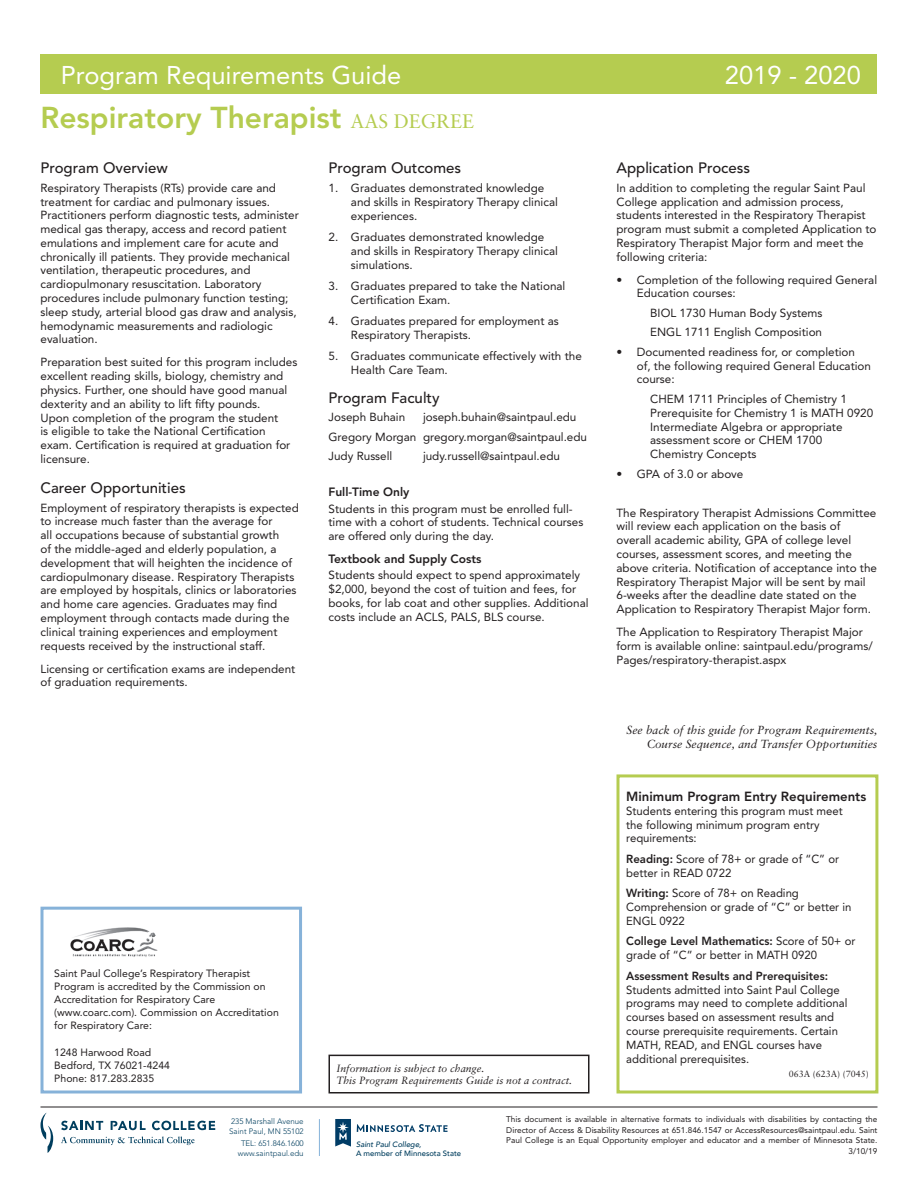
<style>
.page{position:relative;width:918px;height:1188px;background:#fff}
.page>*{position:absolute;margin:0;border:0;box-sizing:border-box;transform-origin:0 0}
.t1{font:800 30px "Avenir LT Std";color:#b5cc50}
.t2{font:25.5px "Avenir LT Std";color:#fff}
.t3{font:500 15px "Avenir LT Std";color:#231f20}
.t4{font:800 13.2px "Avenir LT Std";color:#231f20}
.t5{font:800 12px "Avenir LT Std";color:#231f20}
.t6{font:11.7px/13.8px "Avenir LT Std";color:#231f20}
.t7{font:italic 11.7px/13.8px "Sabon";color:#231f20;text-align:right}
.t8{font:800 11.7px "Avenir LT Std";color:#231f20}
.t9{font:10.5px/13.2px "Avenir LT Std";color:#231f20}
.t10{font:italic 10.5px/12.6px "Sabon";color:#231f20}
.t11{font:9px "Sabon LT Std";color:#231f20}
.t12{font:8.25px/10.5px "Avenir LT Std";color:#231f20;text-align:right}
.t13{font:300 7.95px/9.4px "Avenir LT Std";color:#003e5e}
.t14{font:500 7.65px "Avenir";color:#003e5e}
.t15{font:italic 500 7.65px "Avenir";color:#003e5e}
.s1{font-family:"Sabon LT Std";font-weight:400;font-size:19.5px}
.s2{font-weight:800}
</style>
<div class="page">
<hr style="left:40px;top:1107px;width:838px;height:1px;background:#231f20">
<hr style="left:319px;top:1119px;width:1px;height:37px;background:#86b2d9">
<svg style="left:40px;top:1113px;width:13px;height:40px"></svg>
<svg style="left:61px;top:1136px;width:134px;height:9px"></svg>
<svg style="left:61px;top:1121px;width:42px;height:9px"></svg>
<svg style="left:152px;top:1121px;width:63px;height:9px"></svg>
<svg style="left:111px;top:1121px;width:35px;height:9px"></svg>
<svg style="left:357px;top:1124px;width:91px;height:8px"></svg>
<svg style="left:335px;top:1119px;width:16px;height:28px"></svg>
<div style="left:40px;top:54px;width:838px;height:39px;background:#b5cc50"></div>
<div style="left:616px;top:774px;width:262px;height:320px;border:3px solid #b5cc50"></div>
<div style="left:328px;top:1055px;width:262px;height:39px;border:2px solid #231f20"></div>
<img style="left:71px;top:927px;width:87px;height:30px">
<div style="left:40px;top:907px;width:262px;height:187px;border:3px solid #86b2d9"></div>
<h2 class="t2" style="left:61px;top:60px;width:342px">Program Requirements Guide</h2>
<h2 class="t2" style="left:725px;top:60px;width:138px">2019 - 2020</h2>
<h1 class="t1" style="left:40px;top:100px;width:435px">Respiratory Therapist <span class="s1">AAS DEGREE</span></h1>
<p class="t3" style="left:40px;top:159px;width:129px">Program Overview</p>
<p class="t6" style="left:40px;top:181px;width:260px">Respiratory Therapists (RTs) provide care and treatment for cardiac and pulmonary issues.<br>Practitioners perform diagnostic tests, administer medical gas therapy, access and record patient emulations and implement care for acute and chronically ill patients. They provide mechanical ventilation, therapeutic procedures, and cardiopulmonary resuscitation. Laboratory procedures include pulmonary function testing; sleep study, arterial blood gas draw and analysis, hemodynamic measurements and radiologic evaluation.</p>
<p class="t6" style="left:40px;top:356px;width:258px">Preparation best suited for this program includes excellent reading skills, biology, chemistry and physics. Further, one should have good manual dexterity and an ability to lift fifty pounds.<br>Upon completion of the program the student<br>is eligible to take the National Certification exam. Certification is required at graduation for licensure.</p>
<p class="t3" style="left:40px;top:479px;width:147px">Career Opportunities</p>
<p class="t6" style="left:40px;top:501px;width:260px">Employment of respiratory therapists is expected to increase much faster than the average for<br>all occupations because of substantial growth<br>of the middle-aged and elderly population, a development that will heighten the incidence of cardiopulmonary disease. Respiratory Therapists are employed by hospitals, clinics or laboratories and home care agencies. Graduates may find employment through contacts made during the clinical training experiences and employment requests received by the instructional staff.</p>
<p class="t6" style="left:40px;top:662px;width:256px">Licensing or certification exams are independent of graduation requirements.</p>
<p class="t3" style="left:328px;top:159px;width:134px">Program Outcomes</p>
<p class="t6" style="left:351px;top:181px;width:208px;text-indent:-22px">1. Graduates demonstrated knowledge and skills in Respiratory Therapy clinical experiences.</p>
<p class="t6" style="left:351px;top:230px;width:208px;text-indent:-22px">2. Graduates demonstrated knowledge and skills in Respiratory Therapy clinical simulations.</p>
<p class="t6" style="left:351px;top:279px;width:216px;text-indent:-22px">3. Graduates prepared to take the National<br>Certification Exam.</p>
<p class="t6" style="left:351px;top:314px;width:209px;text-indent:-22px">4. Graduates prepared for employment as<br>Respiratory Therapists.</p>
<p class="t6" style="left:351px;top:349px;width:232px;text-indent:-22px">5. Graduates communicate effectively with the<br>Health Care Team.</p>
<p class="t3" style="left:328px;top:389px;width:113px">Program Faculty</p>
<p class="t6" style="left:328px;top:410px;width:78px">Joseph Buhain</p>
<p class="t6" style="left:328px;top:407px;width:260px;line-height:19.8px;text-indent:95px">joseph.buhain@saintpaul.edu<br>Gregory Morgan gregory.morgan@saintpaul.edu<br>Judy Russell</p>
<p class="t6" style="left:423px;top:450px;width:138px">judy.russell@saintpaul.edu</p>
<p class="t5" style="left:328px;top:485px;width:82px">Full-Time Only</p>
<p class="t6" style="left:328px;top:502px;width:256px">Students in this program must be enrolled full&shy;time with a cohort of students. Technical courses are offered only during the day.</p>
<p class="t5" style="left:328px;top:552px;width:154px">Textbook and Supply Costs</p>
<p class="t6" style="left:328px;top:569px;width:262px">Students should expect to spend approximately $2,000, beyond the cost of tuition and fees, for books, for lab coat and other supplies. Additional costs include an ACLS, PALS, BLS course.</p>
<p class="t9" style="left:54px;top:966px;width:226px">Saint Paul College’s Respiratory Therapist Program is accredited by the Commission on Accreditation for Respiratory Care (www.coarc.com). Commission on Accreditation for Respiratory Care:</p>
<p class="t9" style="left:54px;top:1046px;width:117px">1248 Harwood Road<br>Bedford, TX 76021-4244<br>Phone: 817.283.2835</p>
<p class="t10" style="left:336px;top:1062px;width:237px">Information is subject to change.<br>This Program Requirements Guide is not a contract.</p>
<p class="t3" style="left:616px;top:159px;width:135px">Application Process</p>
<p class="t6" style="left:616px;top:181px;width:262px">In addition to completing the regular Saint Paul College application and admission process, students interested in the Respiratory Therapist program must submit a completed Application to Respiratory Therapist Major form and meet the following criteria:</p>
<p class="t6" style="left:637px;top:273px;width:242px;text-indent:-20px">• Completion of the following required General<br>Education courses:</p>
<p class="t6" style="left:650px;top:303px;width:174px;line-height:19.5px">BIOL 1730 Human Body Systems<br>ENGL 1711 English Composition</p>
<p class="t6" style="left:637px;top:345px;width:236px;text-indent:-20px">• Documented readiness for, or completion of, the following required General Education course:</p>
<p class="t6" style="left:650px;top:392px;width:225px">CHEM 1711 Principles of Chemistry 1<br>Prerequisite for Chemistry 1 is MATH 0920<br>Intermediate Algebra or appropriate assessment score or CHEM 1700<br>Chemistry Concepts</p>
<p class="t6" style="left:616px;top:467px;width:128px">• GPA of 3.0 or above</p>
<p class="t6" style="left:616px;top:506px;width:262px">The Respiratory Therapist Admissions Committee will review each application on the basis of overall academic ability, GPA of college level courses, assessment scores, and meeting the above criteria. Notification of acceptance into the Respiratory Therapist Major will be sent by mail 6-weeks after the deadline date stated on the Application to Respiratory Therapist Major form.</p>
<p class="t6" style="left:616px;top:625px;width:258px">The Application to Respiratory Therapist Major form is available online: saintpaul.edu/programs/<br>Pages/respiratory-therapist.aspx</p>
<p class="t7" style="left:627px;top:723px;width:252px">See back of this guide for Program Requirements,<br>Course Sequence, and Transfer Opportunities</p>
<p class="t4" style="left:626px;top:789px;width:242px">Minimum Program Entry Requirements</p>
<p class="t6" style="left:626px;top:804px;width:218px">Students entering this program must meet the following minimum program entry requirements:</p>
<p class="t6" style="left:626px;top:852px;width:214px"><span class="s2">Reading:</span> Score of 78+ or grade of “C” or better in READ 0722</p>
<p class="t6" style="left:626px;top:886px;width:227px"><span class="s2">Writing:</span> Score of 78+ on Reading<br>Comprehension or grade of “C” or better in<br>ENGL 0922</p>
<p class="t6" style="left:626px;top:935px;width:231px"><span class="s2">College Level Mathematics:</span> Score of 50+ or grade of “C” or better in MATH 0920</p>
<p class="t8" style="left:626px;top:969px;width:203px">Assessment Results and Prerequisites:</p>
<p class="t6" style="left:626px;top:983px;width:223px">Students admitted into Saint Paul College programs may need to complete additional courses based on assessment results and course prerequisite requirements. Certain MATH, READ, and ENGL courses have additional prerequisites.</p>
<p class="t11" style="left:789px;top:1068px;width:82px">063A (623A) (7045)</p>
<p class="t13" style="left:229px;top:1117px;width:76px">235 Marshall Avenue<br>Saint Paul, MN 55102</p>
<p class="t13" style="left:238px;top:1139px;width:67px;text-align:center">TEL: 651.846.1600 www.saintpaul.edu</p>
<p class="t15" style="left:356px;top:1139px;width:67px">Saint Paul College,</p>
<p class="t14" style="left:356px;top:1147px;width:107px">A member of Minnesota State</p>
<p class="t12" style="left:506px;top:1114px;width:373px">This document is available in alternative formats to individuals with disabilities by contacting the Director of Access &amp; Disability Resources at 651.846.1547 or AccessResources@saintpaul.edu. Saint Paul College is an Equal Opportunity employer and educator and a member of Minnesota State.<br>3/10/19</p>
</div>
